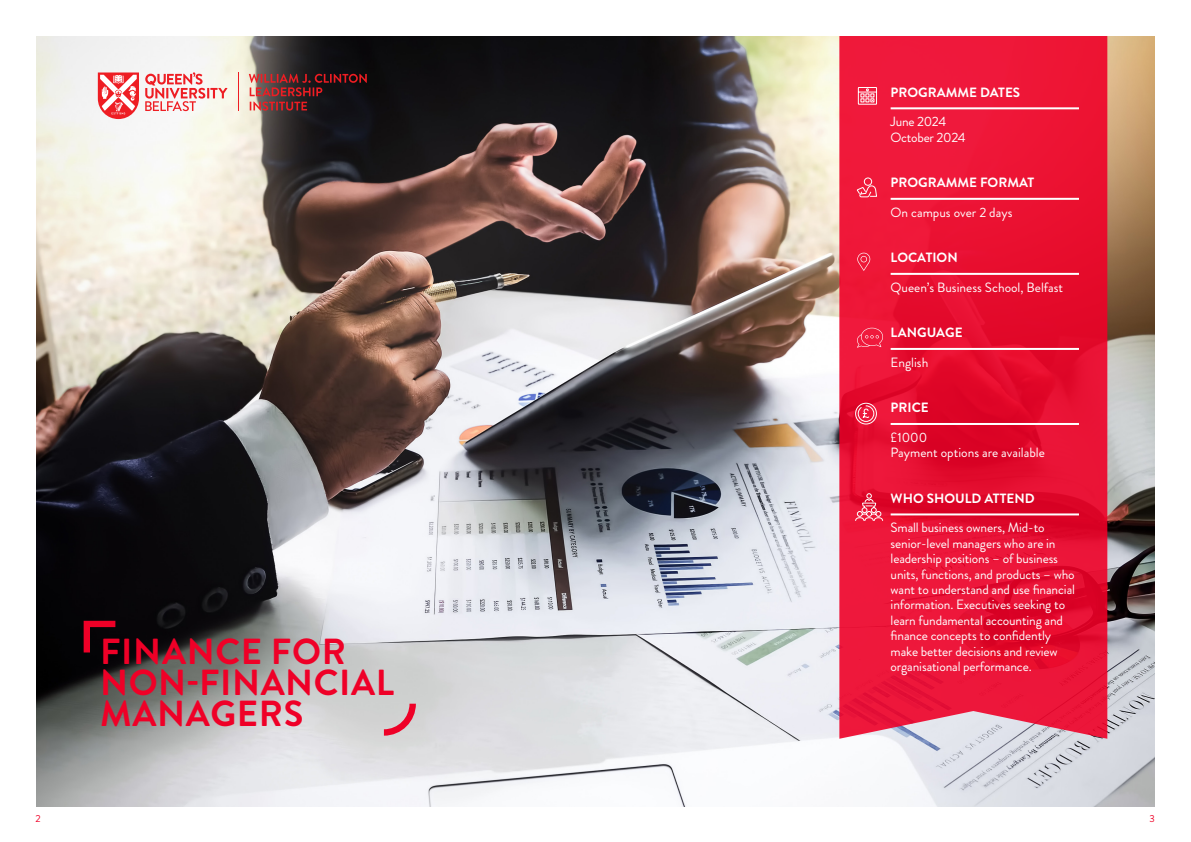
<style>
.page{position:relative;width:1191px;height:842px;background:#fff}
.page>*{position:absolute;margin:0;border:0;box-sizing:border-box;transform-origin:0 0}
.t1{font:700 36.2px/31px "Brandon Grotesque";letter-spacing:.02em;color:#ef0027}
.t2{font:13.4px/15.4px "Brandon Grotesque";letter-spacing:-.01em;color:#fff}
.t3{font:700 13.4px "Brandon Grotesque";color:#fff}
.t4{font:10.1px "Brandon Grotesque";color:#ef0027}
</style>
<div class="page">
<img style="left:36px;top:36px;width:1119px;height:770px">
<svg style="left:839px;top:36px;width:268px;height:703px;background:#e81637"></svg>
<hr style="left:890px;top:107px;width:189px;height:2px;background:#fff">
<svg style="left:857px;top:87px;width:20px;height:18px"></svg>
<hr style="left:890px;top:273px;width:189px;height:2px;background:#fff">
<svg style="left:857px;top:253px;width:13px;height:18px"></svg>
<hr style="left:890px;top:198px;width:189px;height:2px;background:#fff">
<svg style="left:856px;top:177px;width:21px;height:20px"></svg>
<hr style="left:890px;top:348px;width:189px;height:2px;background:#fff">
<svg style="left:857px;top:328px;width:26px;height:20px"></svg>
<hr style="left:890px;top:423px;width:189px;height:2px;background:#fff">
<div style="left:855px;top:403px;width:22px;height:21px;border:1px solid #fff;border-radius:50%"></div>
<svg style="left:857px;top:405px;width:17px;height:17px"></svg>
<hr style="left:890px;top:513px;width:189px;height:2px;background:#fff">
<svg style="left:854px;top:493px;width:29px;height:29px"></svg>
<svg style="left:384px;top:704px;width:32px;height:32px"></svg>
<svg style="left:84px;top:621px;width:31px;height:31px"></svg>
<hr style="left:238px;top:72px;width:1px;height:39px;background:#ee1d23">
<svg style="left:145px;top:72px;width:82px;height:39px"></svg>
<svg style="left:98px;top:72px;width:41px;height:47px"></svg>
<svg style="left:249px;top:74px;width:118px;height:22px;background:#61292b"></svg>
<svg style="left:250px;top:102px;width:57px;height:9px"></svg>
<p class="t3" style="left:890px;top:83px;width:131px">PROGRAMME DATES</p>
<p class="t2" style="left:890px;top:114px;width:77px">June 2024<br>October 2024</p>
<p class="t3" style="left:890px;top:173px;width:145px">PROGRAMME FORMAT</p>
<p class="t2" style="left:890px;top:205px;width:123px">On campus over 2 days</p>
<p class="t1" style="left:100px;top:637px;width:247px">FINANCE FOR</p>
<p class="t1" style="left:100px;top:668px;width:295px">NON-FINANCIAL<br>MANAGERS</p>
<p class="t3" style="left:890px;top:248px;width:69px">LOCATION</p>
<p class="t2" style="left:890px;top:280px;width:174px">Queen’s Business School, Belfast</p>
<p class="t3" style="left:890px;top:323px;width:73px">LANGUAGE</p>
<p class="t2" style="left:890px;top:355px;width:39px">English</p>
<p class="t3" style="left:890px;top:398px;width:40px">PRICE</p>
<p class="t2" style="left:890px;top:430px;width:156px">£1000<br>Payment options are available</p>
<p class="t3" style="left:890px;top:489px;width:146px">WHO SHOULD ATTEND</p>
<p class="t2" style="left:890px;top:520px;width:186px">Small business owners, Mid-to senior-level managers who are in leadership positions – of business units, functions, and products – who want to understand and use financial information. Executives seeking to learn fundamental accounting and finance concepts to confidently make better decisions and review</p>
<p class="t2" style="left:890px;top:659px;width:143px">organisational performance.</p>
<p class="t4" style="left:36px;top:812px;width:7px">2</p>
<p class="t4" style="left:1149px;top:812px;width:7px">3</p>
</div>
